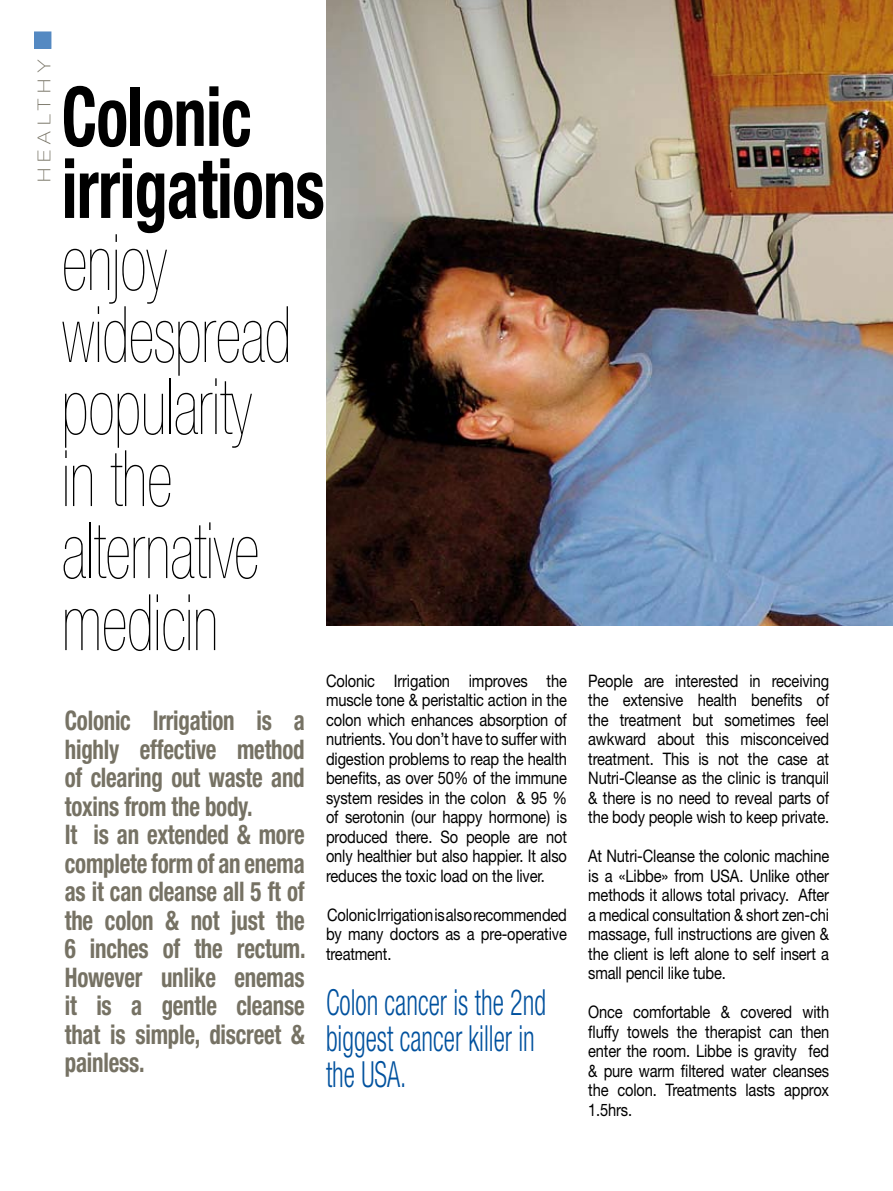
<style>
.page{position:relative;width:893px;height:1191px;background:#fff}
.page>*{position:absolute;margin:0;border:0;box-sizing:border-box;transform-origin:0 0}
.t1{font:700 condensed 82.5px/72px "Helvetica Neue";letter-spacing:-.01em;color:#000;scale:.8 1}
.t2{font:900 condensed 78px/72px "Helvetica Neue";letter-spacing:-.01em;color:#000;scale:.85 1}
.t3{font:300 condensed 36px/36px "Helvetica Neue";color:#00519e;scale:.73 1}
.t4{font:700 condensed 27px/28.5px "Helvetica Neue";letter-spacing:-.01em;color:#767264;scale:.85 1}
.t5{font:100 17.85px "Helvetica Neue";color:#767264;scale:1.18 1}
.t6{font:17.25px/19.5px "Helvetica Neue";letter-spacing:-.01em;color:#000;text-align:justify;scale:.85 1}
</style>
<div class="page">
<img style="left:326px;top:0;width:567px;height:625px">
<div style="left:35px;top:32px;width:16px;height:16px;background:#5489c2"></div>
<div style="left:34px;top:31px;width:17px;height:18px;border:1px solid #5489c2"></div>
<p class="t5" style="left:34px;top:182px;width:105px;rotate:-90deg">Healthy</p>
<h1 class="t1" style="left:62px;top:79px;width:330px">Colonic irrigations</h1>
<h2 class="t2" style="left:62px;top:226px;width:272px">enjoy widespread popularity in the alternative medicin</h2>
<p class="t4" style="left:65px;top:706px;width:285px">Colonic Irrigation is a highly effective method of clearing out waste and toxins from the body.<br>It is an extended &amp; more complete form of an enema as it can cleanse all 5 ft of the colon &amp; not just the<br>6 inches of the rectum.<br>However unlike enemas it is a gentle cleanse that is simple, discreet &amp; painless.</p>
<p class="t6" style="left:326px;top:670px;width:285px">Colonic Irrigation improves the muscle tone &amp; peristaltic action in the colon which enhances absorption of nutrients. You don’t have to suffer with digestion problems to reap the health benefits, as over 50% of the immune system resides in the colon &amp; 95 % of serotonin (our happy hormone) is produced there. So people are not only healthier but also happier. It also reduces the toxic load on the liver.</p>
<p class="t6" style="left:326px;top:904px;width:285px">Colonic Irrigation is also recommended by many doctors as a pre-operative treatment.</p>
<h3 class="t3" style="left:326px;top:984px;width:303px">Colon cancer is the 2nd biggest cancer killer in the USA.</h3>
<p class="t6" style="left:588px;top:670px;width:285px">People are interested in receiving the extensive health benefits of the treatment but sometimes feel awkward about this misconceived treatment. This is not the case at Nutri-Cleanse as the clinic is tranquil &amp; there is no need to reveal parts of the body people wish to keep private.</p>
<p class="t6" style="left:588px;top:846px;width:285px">At Nutri-Cleanse the colonic machine is a «Libbe» from USA. Unlike other methods it allows total privacy. After a medical consultation &amp; short zen-chi massage, full instructions are given &amp; the client is left alone to self insert a small pencil like tube.</p>
<p class="t6" style="left:588px;top:1002px;width:285px">Once comfortable &amp; covered with fluffy towels the therapist can then enter the room. Libbe is gravity fed &amp; pure warm filtered water cleanses the colon. Treatments lasts approx 1.5hrs.</p>
</div>
